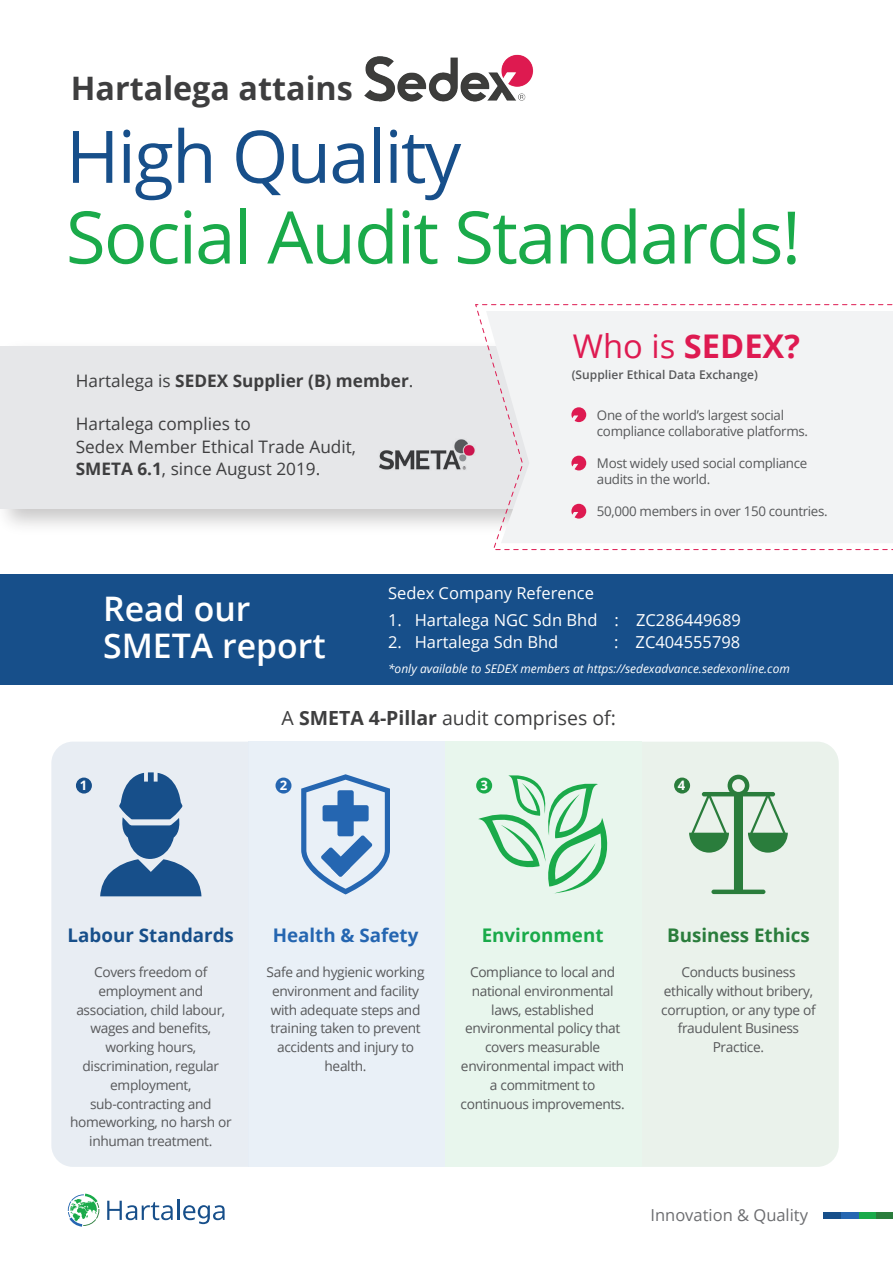
<style>
.page{position:relative;width:893px;height:1263px;background:#fff}
.page>*{position:absolute;margin:0;border:0;box-sizing:border-box;transform-origin:0 0}
.t1{font:72.6px "Open Sans";letter-spacing:-.025em;color:#1aaa4a}
.t2{font:72.6px "Open Sans";letter-spacing:-.025em;color:#174f8a}
.t3{font:600 33.75px/37.2px "Open Sans";color:#fff}
.t4{font:700 32.7px "Open Sans";color:#de1a51}
.t5{font:700 32.4px "Open Sans";color:#3e3e3f}
.t6{font:19.5px "Open Sans";color:#3e3e3f}
.t7{font:700 18.75px "Open Sans";color:#174f8a}
.t8{font:700 18.75px "Open Sans";color:#2a7d3c}
.t9{font:700 18.75px "Open Sans";color:#2566b1}
.t10{font:700 18.75px "Open Sans";color:#1aaa4a}
.t11{font:17.25px/22.5px "Open Sans";color:#3e3e3f}
.t12{font:700 17.25px "Open Sans";color:#3e3e3f}
.t13{font:16.5px "Open Sans";color:#fff}
.t14{font:16.5px "Open Sans";color:#6c6d70}
.t15{font:13.65px/18.8px "Open Sans";letter-spacing:-.025em;color:#57585a;text-align:center}
.t16{font:13.35px/16px "Open Sans";letter-spacing:-.025em;color:#57585a}
.t17{font:700 13.05px "Open Sans";color:#fff}
.t18{font:italic 12px "Open Sans";color:#fff}
.t19{font:600 12px "Open Sans";color:#57585a}
.s1{font-weight:400}
.s2{font-weight:700}
</style>
<div class="page">
<div style="left:0;top:574px;width:893px;height:111px;background:#174f8a"></div>
<div style="left:0;top:346px;width:601px;height:162px;background:#e6e7e9"></div>
<img style="left:379px;top:439px;width:96px;height:31px">
<svg style="left:475px;top:304px;width:418px;height:246px"></svg>
<div style="left:486px;top:311px;width:407px;height:232px;background:#f2f3f4"></div>
<img style="left:364px;top:54px;width:170px;height:48px">
<svg style="left:571px;top:407px;width:15px;height:15px"></svg>
<svg style="left:571px;top:456px;width:15px;height:14px"></svg>
<svg style="left:571px;top:504px;width:15px;height:15px"></svg>
<div style="left:51px;top:742px;width:197px;height:425px;background:#e8edf3"></div>
<div style="left:248px;top:742px;width:197px;height:425px;background:#e9f0f7"></div>
<div style="left:445px;top:742px;width:197px;height:425px;background:#e8f6ed"></div>
<div style="left:642px;top:742px;width:197px;height:425px;background:#eaf2eb"></div>
<svg style="left:100px;top:772px;width:101px;height:124px;background:#7a9abb"></svg>
<svg style="left:301px;top:774px;width:89px;height:120px"></svg>
<svg style="left:478px;top:775px;width:130px;height:118px"></svg>
<div style="left:711px;top:889px;width:54px;height:5px;background:#2a7d3c;border-radius:2px"></div>
<svg style="left:689px;top:775px;width:99px;height:117px;background:#b6d2bc"></svg>
<div style="left:76px;top:777px;width:16px;height:16px;background:#174f8a;border-radius:50%"></div>
<div style="left:275px;top:777px;width:16px;height:16px;background:#2566b1;border-radius:50%"></div>
<div style="left:476px;top:777px;width:16px;height:16px;background:#1aaa4a;border-radius:50%"></div>
<div style="left:674px;top:777px;width:16px;height:16px;background:#2a7d3c;border-radius:50%"></div>
<svg style="left:107px;top:1201px;width:66px;height:19px"></svg>
<hr style="left:177px;top:1199px;width:2px;height:21px;background:#174f8a">
<svg style="left:183px;top:1205px;width:42px;height:19px"></svg>
<svg style="left:68px;top:1193px;width:31px;height:34px"></svg>
<div style="left:876px;top:1212px;width:17px;height:7px;background:#2a7d3c"></div>
<div style="left:858px;top:1212px;width:18px;height:7px;background:#1aaa4a"></div>
<div style="left:841px;top:1212px;width:17px;height:7px;background:#2566b1"></div>
<div style="left:824px;top:1212px;width:17px;height:7px;background:#174f8a"></div>
<h3 class="t5" style="left:71px;top:66px;width:284px">Hartalega attains</h3>
<h1 class="t2" style="left:66px;top:107px;width:397px">High Quality</h1>
<h1 class="t1" style="left:66px;top:187px;width:737px">Social Audit Standards!</h1>
<h3 class="t4" style="left:573px;top:323px;width:229px"><span class="s1">Who is</span> SEDEX?</h3>
<p class="t19" style="left:572px;top:366px;width:188px">(Supplier Ethical Data Exchange)</p>
<p class="t12" style="left:76px;top:369px;width:339px"><span class="s1">Hartalega is</span> SEDEX Supplier (B) member<span class="s1">.</span></p>
<p class="t11" style="left:76px;top:412px;width:282px">Hartalega complies to<br>Sedex Member Ethical Trade Audit,<br><span class="s2">SMETA 6.1</span>, since August 2019.</p>
<p class="t16" style="left:597px;top:407px;width:213px">One of the world’s largest social compliance collaborative platforms.</p>
<p class="t16" style="left:597px;top:455px;width:212px">Most widely used social compliance audits in the world.</p>
<p class="t16" style="left:597px;top:503px;width:232px">50,000 members in over 150 countries.</p>
<h2 class="t3" style="left:103px;top:589px;width:224px">Read our<br>SMETA report</h2>
<p class="t13" style="left:388px;top:582px;width:207px">Sedex Company Reference</p>
<p class="t13" style="left:388px;top:609px;width:354px">1. Hartalega NGC Sdn Bhd : ZC286449689</p>
<p class="t13" style="left:388px;top:631px;width:172px">2. Hartalega Sdn Bhd</p>
<p class="t13" style="left:614px;top:631px;width:128px">: ZC404555798</p>
<p class="t18" style="left:388px;top:660px;width:403px">*only available to SEDEX members at https://sedexadvance.sedexonline.com</p>
<h3 class="t6" style="left:282px;top:704px;width:336px">A <span class="s2">SMETA 4-Pillar</span> audit comprises of:</h3>
<p class="t17" style="left:80px;top:776px;width:9px">1</p>
<p class="t17" style="left:280px;top:776px;width:9px">2</p>
<p class="t17" style="left:480px;top:776px;width:9px">3</p>
<p class="t17" style="left:678px;top:776px;width:9px">4</p>
<h3 class="t9" style="left:273px;top:922px;width:147px">Health &amp; Safety</h3>
<h3 class="t10" style="left:482px;top:922px;width:123px">Environment</h3>
<h3 class="t8" style="left:667px;top:922px;width:144px">Business Ethics</h3>
<h3 class="t7" style="left:68px;top:922px;width:168px">Labour Standards</h3>
<p class="t15" style="left:70px;top:962px;width:163px">Covers freedom of employment and association, child labour, wages and benefits, working hours, discrimination, regular employment, sub-contracting and homeworking, no harsh or inhuman treatment.</p>
<p class="t15" style="left:267px;top:962px;width:159px">Safe and hygienic working environment and facility with adequate steps and training taken to prevent accidents and injury to health.</p>
<p class="t15" style="left:461px;top:962px;width:166px">Compliance to local and national environmental laws, established environmental policy that covers measurable environmental impact with a commitment to continuous improvements.</p>
<p class="t15" style="left:661px;top:962px;width:156px">Conducts business ethically without bribery, corruption, or any type of fraudulent Business<br>Practice.</p>
<p class="t14" style="left:650px;top:1203px;width:159px">Innovation &amp; Quality</p>
</div>
